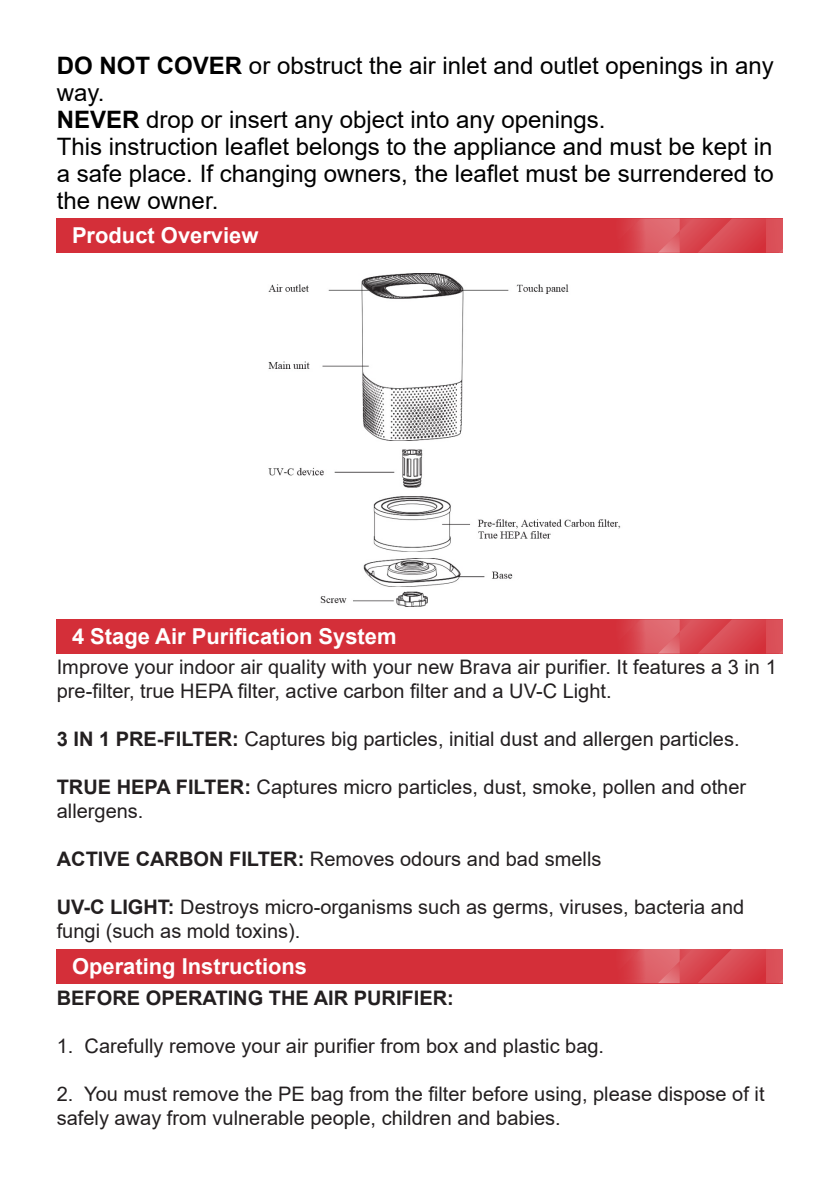
<style>
.page{position:relative;width:840px;height:1191px;background:#fff}
.page>*{position:absolute;margin:0;border:0;box-sizing:border-box;transform-origin:0 0}
.Body_text{font:24px/27px "Arial";color:#000}
.t1{font:700 22px "Arial";color:#fff}
.t2{font:20px/24px "Arial";color:#231f20}
.t3{font:700 20px "Arial";color:#231f20}
.s1{font-weight:700}
</style>
<div class="page">
<img style="left:268px;top:273px;width:353px;height:334px">
<div style="left:57px;top:949px;width:725px;height:34px;background:#d42f39"></div>
<svg style="left:624px;top:949px;width:158px;height:34px"></svg>
<div style="left:57px;top:619px;width:725px;height:34px;background:#d42f39"></div>
<svg style="left:624px;top:619px;width:158px;height:34px"></svg>
<div style="left:57px;top:218px;width:725px;height:35px;background:#d42f39"></div>
<svg style="left:624px;top:218px;width:158px;height:35px"></svg>
<p class="Body_text" style="left:57px;top:52px;width:718px"><span class="s1">DO NOT COVER</span> or obstruct the air inlet and outlet openings in any way.</p>
<p class="Body_text" style="left:57px;top:106px;width:550px"><span class="s1">NEVER</span> drop or insert any object into any openings.</p>
<p class="Body_text" style="left:57px;top:133px;width:718px;text-align:justify">This instruction leaflet belongs to the appliance and must be kept in a safe place. If changing owners, the leaflet must be surrendered to the new owner.</p>
<p class="t1" style="left:72px;top:220px;width:188px">Product Overview</p>
<p class="t1" style="left:72px;top:621px;width:326px">4 Stage Air Purification System</p>
<p class="t2" style="left:57px;top:654px;width:721px">Improve your indoor air quality with your new Brava air purifier. It features a 3 in 1 pre-filter, true HEPA filter, active carbon filter and a UV-C Light.</p>
<p class="t2" style="left:57px;top:726px;width:684px"><span class="s1">3 IN 1 PRE-FILTER:</span> Captures big particles, initial dust and allergen particles.</p>
<p class="t2" style="left:57px;top:774px;width:690px"><span class="s1">TRUE HEPA FILTER:</span> Captures micro particles, dust, smoke, pollen and other allergens.</p>
<p class="t2" style="left:57px;top:846px;width:546px"><span class="s1">ACTIVE CARBON FILTER:</span> Removes odours and bad smells</p>
<p class="t2" style="left:57px;top:894px;width:688px"><span class="s1">UV-C LIGHT:</span> Destroys micro-organisms such as germs, viruses, bacteria and fungi (such as mold toxins).</p>
<p class="t1" style="left:72px;top:950px;width:236px">Operating Instructions</p>
<p class="t3" style="left:57px;top:984px;width:398px">BEFORE OPERATING THE AIR PURIFIER:</p>
<p class="t2" style="left:57px;top:1034px;width:548px">1. Carefully remove your air purifier from box and plastic bag.</p>
<p class="t2" style="left:57px;top:1082px;width:709px">2. You must remove the PE bag from the filter before using, please dispose of it safely away from vulnerable people, children and babies.</p>
</div>
